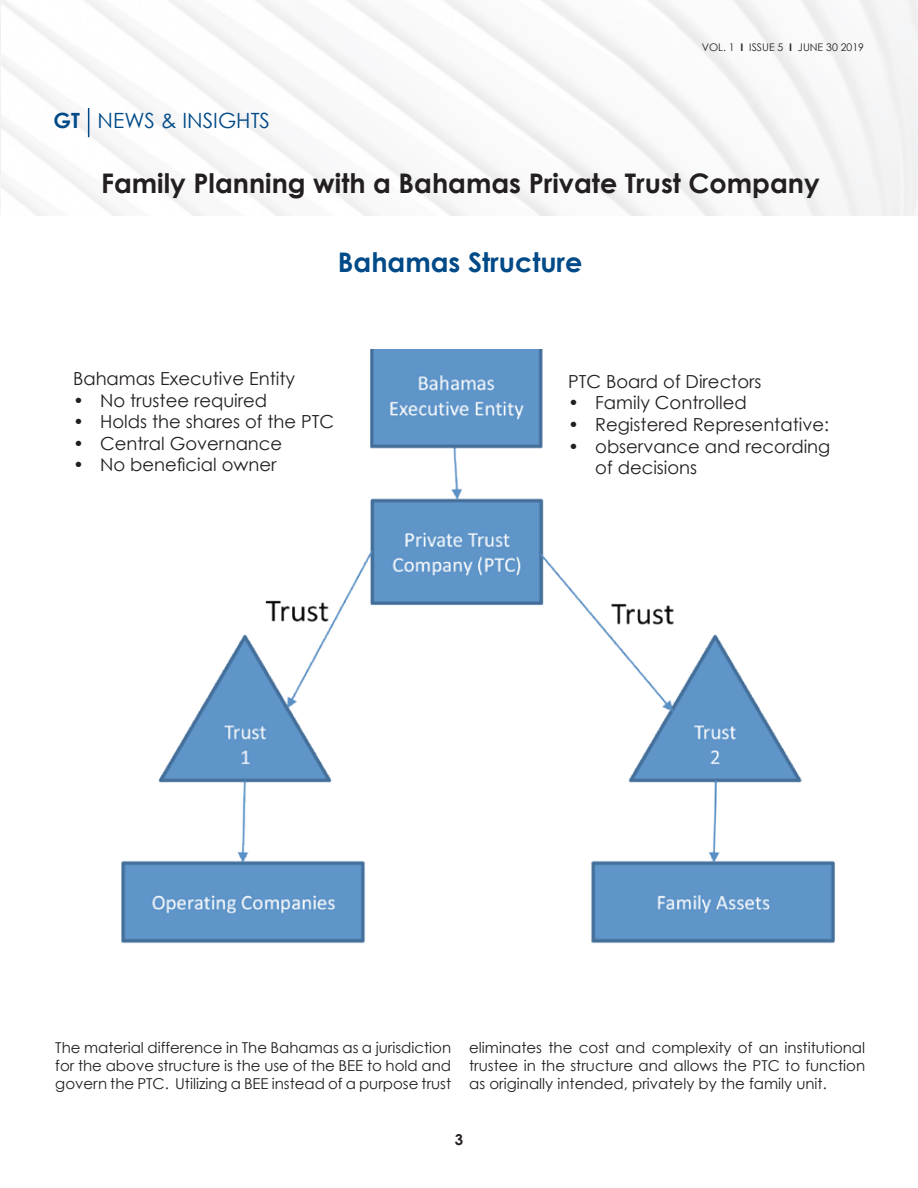
<style>
.page{position:relative;width:918px;height:1188px;background:#fff}
.page>*{position:absolute;margin:0;border:0;box-sizing:border-box;transform-origin:0 0}
.t1{font:700 27px "Century Gothic";color:#231f20}
.t2{font:700 27px "Century Gothic";color:#004a87}
.t3{font:21px "Century Gothic";color:#004a87}
.t4{font:18px/21.6px "Century Gothic";color:#231f20}
.t5{font:15px/18px "Century Gothic";color:#231f20;text-align:justify}
.t6{font:700 15px "Century Gothic";color:#231f20}
.t7{font:10.5px "Century Gothic";color:#231f20}
.s1{font-weight:700}
</style>
<div class="page">
<svg style="left:88px;top:108px;width:1px;height:29px"></svg>
<img style="left:121px;top:350px;width:714px;height:594px">
<p class="t3" style="left:54px;top:108px;width:218px"><span class="s1">GT</span> NEWS &amp; INSIGHTS</p>
<p class="t7" style="left:702px;top:41px;width:164px">VOL. 1 <span class="s1">I</span> ISSUE 5 <span class="s1">I</span> JUNE 30 2019</p>
<p class="t1" style="left:101px;top:166px;width:720px">Family Planning with a Bahamas Private Trust Company</p>
<p class="t2" style="left:338px;top:245px;width:246px">Bahamas Structure</p>
<p class="t4" style="left:73px;top:367px;width:224px">Bahamas Executive Entity</p>
<p class="t4" style="left:73px;top:389px;width:196px">• No trustee required</p>
<p class="t4" style="left:73px;top:411px;width:263px">• Holds the shares of the PTC</p>
<p class="t4" style="left:73px;top:432px;width:211px">• Central Governance</p>
<p class="t4" style="left:73px;top:454px;width:205px">• No beneficial owner</p>
<p class="t4" style="left:568px;top:370px;width:195px">PTC Board of Directors</p>
<p class="t4" style="left:568px;top:392px;width:180px">• Family Controlled</p>
<p class="t4" style="left:568px;top:413px;width:262px">• Registered Representative:</p>
<p class="t4" style="left:595px;top:435px;width:237px;text-indent:-27px">• observance and recording of decisions</p>
<p class="t5" style="left:55px;top:1038px;width:397px">The material difference in The Bahamas as a jurisdiction for the above structure is the use of the BEE to hold and govern the PTC. Utilizing a BEE instead of a purpose trust</p>
<p class="t5" style="left:469px;top:1038px;width:398px">eliminates the cost and complexity of an institutional trustee in the structure and allows the PTC to function as originally intended, privately by the family unit.</p>
<p class="t6" style="left:455px;top:1130px;width:10px">3</p>
</div>
